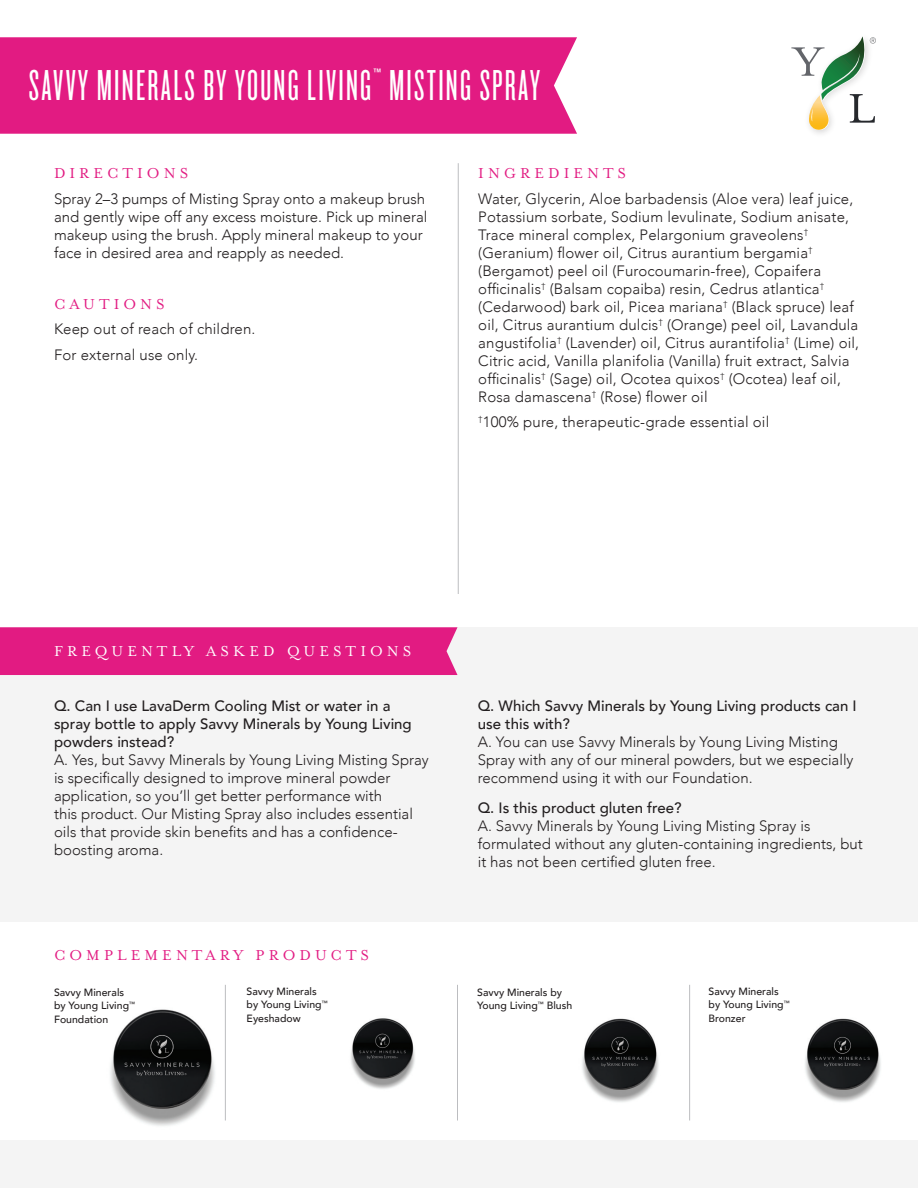
<style>
.page{position:relative;width:918px;height:1188px;background:#fff}
.page>*{position:absolute;margin:0;border:0;box-sizing:border-box;transform-origin:0 0}
.t1{font:45px "Knockout 26 Junior Flywght";letter-spacing:.05em;color:#fff}
.t2{font:16.5px "Mrs Eaves OT";letter-spacing:.25em;color:#e21b82}
.t3{font:16.5px "Mrs Eaves OT";letter-spacing:.25em;color:#fff}
.t4{font:300 15px/18px "Avenir";color:#231f20}
.t5{font:500 10.5px/13.5px "Avenir";color:#231f20}
.s1{font-weight:500}
</style>
<div class="page">
<img style="left:110px;top:1009px;width:105px;height:117px">
<div style="left:0;top:627px;width:918px;height:295px;background:#f4f4f4"></div>
<div style="left:0;top:627px;width:458px;height:48px;background:#e21b82"></div>
<hr style="left:458px;top:163px;width:1px;height:431px;background:#bcbdc0">
<div style="left:0;top:37px;width:577px;height:97px;background:#e21b82"></div>
<svg style="left:791px;top:36px;width:85px;height:94px"></svg>
<div style="left:0;top:1140px;width:918px;height:48px;background:#f4f4f4"></div>
<hr style="left:225px;top:985px;width:1px;height:135px;background:#bcbdc0">
<hr style="left:457px;top:985px;width:1px;height:135px;background:#bcbdc0">
<hr style="left:689px;top:985px;width:1px;height:135px;background:#bcbdc0">
<img style="left:350px;top:1018px;width:65px;height:71px">
<img style="left:582px;top:1018px;width:77px;height:84px">
<img style="left:805px;top:1018px;width:76px;height:84px">
<p class="t1" style="left:29px;top:60px;width:513px">SAVVY MINERALS BY YOUNG LIVING<sup>™</sup> MISTING SPRAY</p>
<p class="t2" style="left:54px;top:164px;width:136px">DIRECTIONS</p>
<p class="t4" style="left:54px;top:190px;width:375px">Spray 2–3 pumps of Misting Spray onto a makeup brush and gently wipe off any excess moisture. Pick up mineral makeup using the brush. Apply mineral makeup to your face in desired area and reapply as needed.</p>
<p class="t2" style="left:54px;top:295px;width:112px">CAUTIONS</p>
<p class="t4" style="left:54px;top:320px;width:203px">Keep out of reach of children.</p>
<p class="t4" style="left:54px;top:346px;width:146px">For external use only.</p>
<p class="t2" style="left:478px;top:164px;width:149px">INGREDIENTS</p>
<p class="t4" style="left:478px;top:190px;width:382px">Water, Glycerin, Aloe barbadensis (Aloe vera) leaf juice, Potassium sorbate, Sodium levulinate, Sodium anisate, Trace mineral complex, Pelargonium graveolens<sup>† </sup>(Geranium) flower oil, Citrus aurantium bergamia<sup>† </sup>(Bergamot) peel oil (Furocoumarin-free), Copaifera officinalis<sup>†</sup> (Balsam copaiba) resin, Cedrus atlantica<sup>† </sup>(Cedarwood) bark oil, Picea mariana<sup>†</sup> (Black spruce) leaf oil, Citrus aurantium dulcis<sup>†</sup> (Orange) peel oil, Lavandula angustifolia<sup>†</sup> (Lavender) oil, Citrus aurantifolia<sup>†</sup> (Lime) oil, Citric acid, Vanilla planifolia (Vanilla) fruit extract, Salvia officinalis<sup>†</sup> (Sage) oil, Ocotea quixos<sup>†</sup> (Ocotea) leaf oil, Rosa damascena<sup>†</sup> (Rose) flower oil</p>
<p class="t4" style="left:478px;top:413px;width:292px"><sup>†</sup>100% pure, therapeutic-grade essential oil</p>
<p class="t3" style="left:54px;top:642px;width:359px">FREQUENTLY ASKED QUESTIONS</p>
<p class="t4" style="left:54px;top:697px;width:376px"><span class="s1">Q. Can I use LavaDerm Cooling Mist or water in a spray bottle to apply Savvy Minerals by Young Living powders instead?<br></span>A. Yes, but Savvy Minerals by Young Living Misting Spray is specifically designed to improve mineral powder application, so you’ll get better performance with<br>this product. Our Misting Spray also includes essential oils that provide skin benefits and has a confidence&shy;boosting aroma.</p>
<p class="t4" style="left:478px;top:697px;width:380px"><span class="s1">Q. Which Savvy Minerals by Young Living products can I use this with?<br></span>A. You can use Savvy Minerals by Young Living Misting Spray with any of our mineral powders, but we especially recommend using it with our Foundation.</p>
<p class="t4" style="left:478px;top:799px;width:387px"><span class="s1">Q. Is this product gluten free?<br></span>A. Savvy Minerals by Young Living Misting Spray is formulated without any gluten-containing ingredients, but it has not been certified gluten free.</p>
<p class="t2" style="left:54px;top:946px;width:317px">COMPLEMENTARY PRODUCTS</p>
<p class="t5" style="left:54px;top:985px;width:83px">Savvy Minerals by Young Living<sup>™<br></sup>Foundation</p>
<p class="t5" style="left:247px;top:984px;width:83px">Savvy Minerals by Young Living<sup>™<br></sup>Eyeshadow</p>
<p class="t5" style="left:709px;top:984px;width:83px">Savvy Minerals by Young Living<sup>™<br></sup>Bronzer</p>
<p class="t5" style="left:477px;top:985px;width:97px">Savvy Minerals by<br>Young Living<sup>™</sup> Blush</p>
</div>
